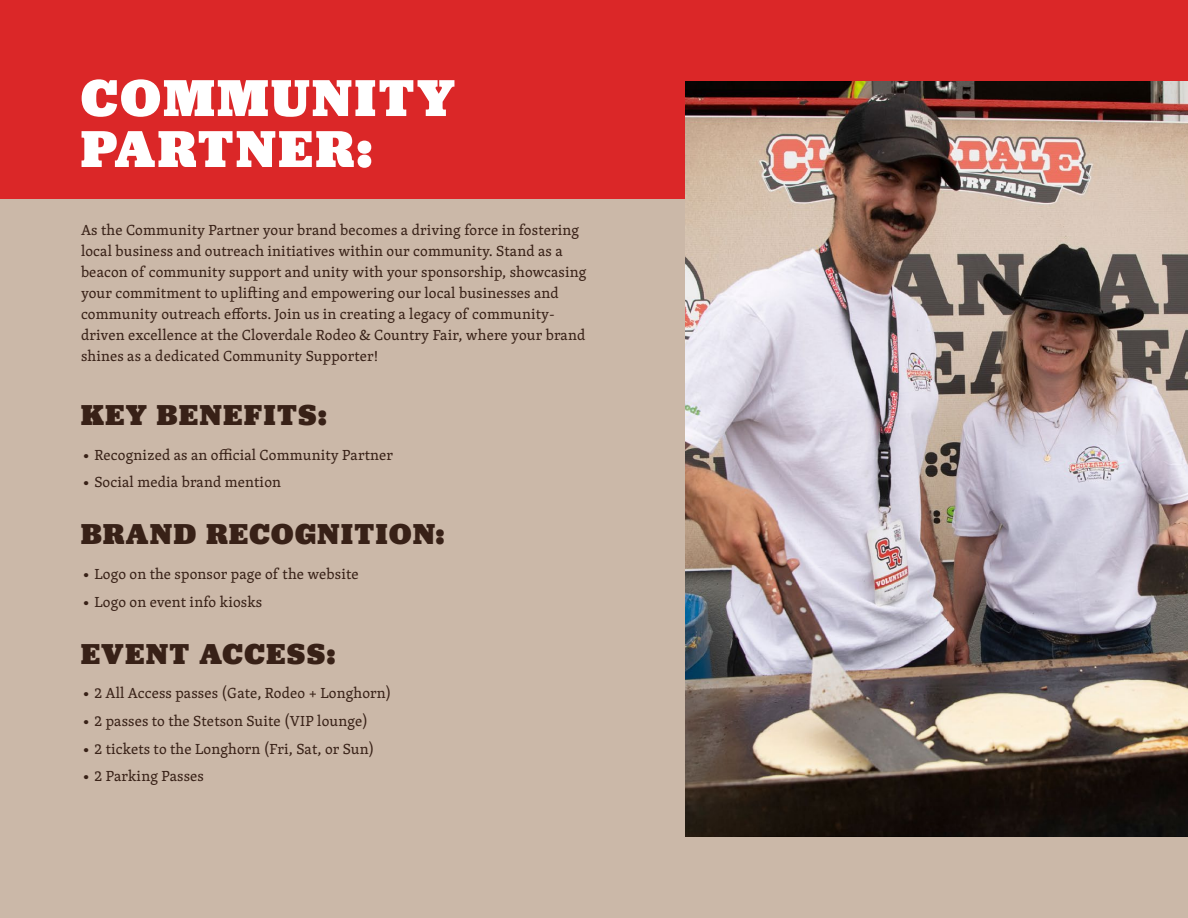
<style>
.page{position:relative;width:1188px;height:918px;background:#cbb8a8}
.page>*{position:absolute;margin:0;border:0;box-sizing:border-box;transform-origin:0 0}
.t1{font:900 54px/51px "Jubilat";letter-spacing:.05em;color:#fff}
.t2{font:900 30px "Jubilat";letter-spacing:.05em;color:#382117}
.t3{font:15px/21px "Skolar Latin";letter-spacing:.01em;color:#382117}
</style>
<div class="page">
<div style="left:0;top:0;width:1188px;height:199px;background:#db2728"></div>
<img style="left:686px;top:81px;width:502px;height:756px">
<h1 class="t1" style="left:81px;top:72px;width:376px">COMMUNITY<br>PARTNER:</h1>
<p class="t3" style="left:81px;top:219px;width:507px">As the Community Partner your brand becomes a driving force in fostering local business and outreach initiatives within our community. Stand as a beacon of community support and unity with your sponsorship, showcasing your commitment to uplifting and empowering our local businesses and community outreach efforts. Join us in creating a legacy of community&shy;driven excellence at the Cloverdale Rodeo &amp; Country Fair, where your brand shines as a dedicated Community Supporter!</p>
<h2 class="t2" style="left:81px;top:395px;width:247px">KEY BENEFITS:</h2>
<p class="t3" style="left:81px;top:444px;width:313px">• Recognized as an official Community Partner</p>
<p class="t3" style="left:81px;top:471px;width:202px">• Social media brand mention</p>
<h2 class="t2" style="left:81px;top:515px;width:365px">BRAND RECOGNITION:</h2>
<p class="t3" style="left:81px;top:563px;width:279px">• Logo on the sponsor page of the website</p>
<p class="t3" style="left:81px;top:591px;width:183px">• Logo on event info kiosks</p>
<h2 class="t2" style="left:81px;top:634px;width:256px">EVENT ACCESS:</h2>
<p class="t3" style="left:81px;top:682px;width:312px">• 2 All Access passes (Gate, Rodeo + Longhorn)</p>
<p class="t3" style="left:81px;top:710px;width:289px">• 2 passes to the Stetson Suite (VIP lounge)</p>
<p class="t3" style="left:81px;top:738px;width:295px">• 2 tickets to the Longhorn (Fri, Sat, or Sun)</p>
<p class="t3" style="left:81px;top:765px;width:124px">• 2 Parking Passes</p>
</div>
